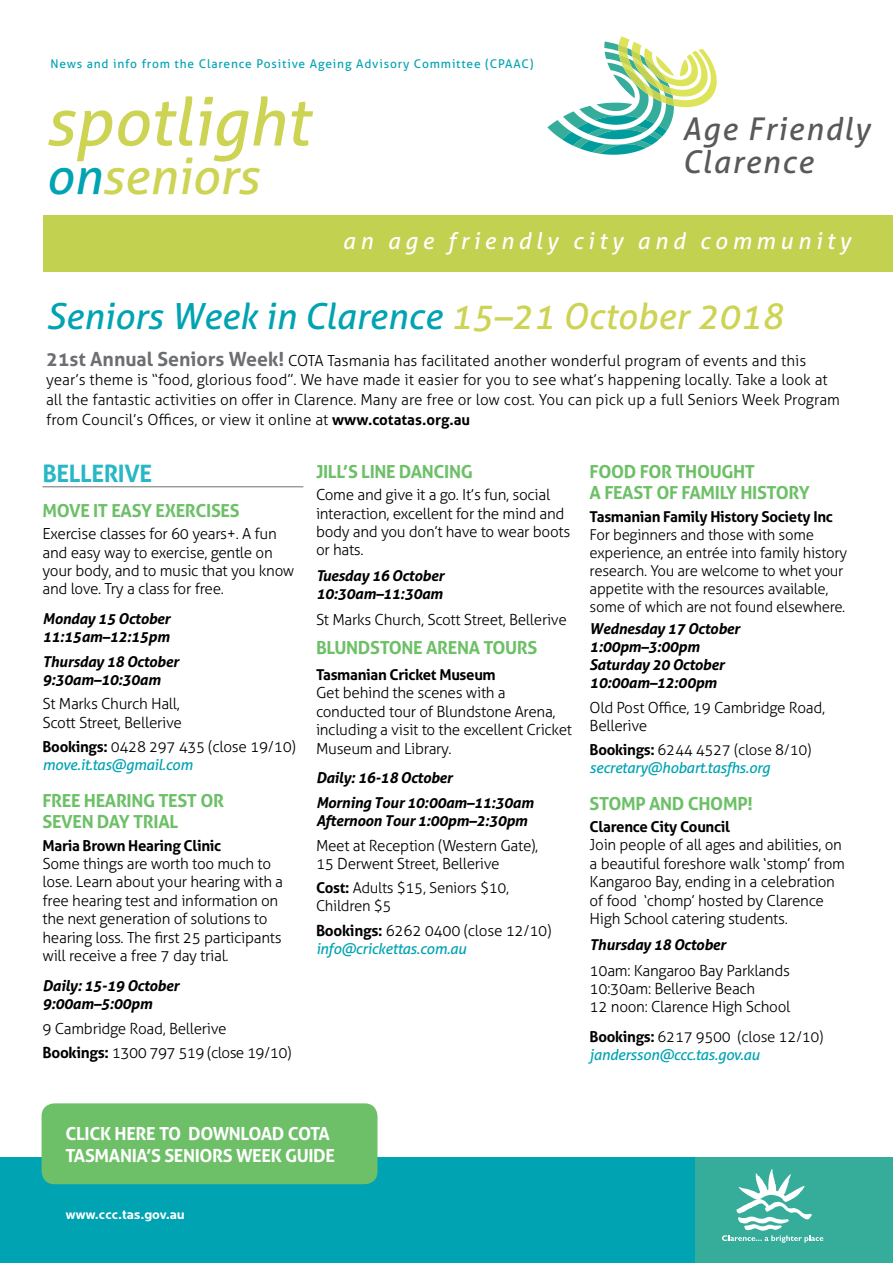
<style>
.page{position:relative;width:893px;height:1263px;background:#fff}
.page>*{position:absolute;margin:0;border:0;box-sizing:border-box;transform-origin:0 0}
.t1{font:italic 66.6px "Aller";color:#cdd353}
.t2{font:italic 49.95px "Aller";color:#cdd353}
.t3{font:italic 36px "Aller";color:#00a3b2}
.t4{font:italic 31.35px "Aller";letter-spacing:.05em;color:#58595b}
.BLUE_Heading{font:700 24px "Aller";letter-spacing:-.02em;color:#28b7c5}
.t5{font:italic 22.95px "Aller";letter-spacing:.2em;color:#fff}
.GREEEN_HEADING{font:700 18px/21.6px "Aller";letter-spacing:-.02em;color:#6dc067}
.GREEEN_HEADING-2{font:700 18px/21.6px "Aller";letter-spacing:-.02em;color:#fff}
.Main_Text_10pt_Aller{font:700 18px "Aller";letter-spacing:-.02em;color:#6dc067}
.Main_Text_10pt_Aller-2{font:300 15.3px/18.3px "Aller";letter-spacing:-.02em;color:#000}
.Main_Text_10pt_Aller-3{font:300 15.3px/19.8px "Aller";color:#000}
.SPOT_italic_dates{font:300 15.3px/18.3px "Aller";letter-spacing:-.02em;color:#000}
.SPOT_italic_dates-2{font:300 15.3px "Aller";letter-spacing:-.04em;color:#000}
.SPOT_italic_dates-3{font:italic 700 15px/18px "Aller";letter-spacing:-.02em;color:#000}
.SPOT_BODY{font:300 15px/18px "Aller";letter-spacing:-.02em;color:#000}
.SPOT_italic_dates-4{font:italic 15px/18px "Aller";letter-spacing:-.02em;color:#00a3b2}
.SPOT_PLace{font:700 15px "Aller";letter-spacing:-.02em;color:#000}
.Main_Text_10pt_Aller-4{font:italic 700 15px/18px "Aller";letter-spacing:-.02em;color:#000}
.SPOT_italic_dates-5{font:300 15px/18px "Aller";letter-spacing:-.02em;color:#000}
.t6{font:700 13.5px "Locator";letter-spacing:-.01em;color:#fff}
.t7{font:12px "Aller";letter-spacing:.07em;color:#00a3b2}
.s1{color:#00a3b2}
.s2{color:#cdd353}
.s3{font-weight:700;font-size:19.5px;color:#6d6e71}
.s4{font-weight:700;font-size:15px}
.s5{font-size:15px}
.s6{font-weight:700}
.s7{font-weight:700;font-style:normal;color:#000}
.s8{font-weight:300;font-style:normal;color:#000}
</style>
<div class="page">
<div style="left:0;top:1157px;width:699px;height:106px;background:#00a3b2"></div>
<div style="left:695px;top:1157px;width:198px;height:106px;background:#36ad9a"></div>
<div style="left:44px;top:215px;width:849px;height:56px;background:#c2d14f"></div>
<hr style="left:43px;top:486px;width:260px;height:1px;background:#6d6e71">
<svg style="left:547px;top:36px;width:170px;height:119px"></svg>
<svg style="left:722px;top:1169px;width:101px;height:74px"></svg>
<div style="left:42px;top:1103px;width:335px;height:81px;background:#6dc067;border-radius:13px"></div>
<p class="t7" style="left:50px;top:57px;width:485px">News and info from the Clarence Positive Ageing Advisory Committee (CPAAC)</p>
<p class="t1" style="left:45px;top:81px;width:265px">spotlight</p>
<p class="t2" style="left:45px;top:146px;width:215px"><span class="s1">on</span>seniors</p>
<p class="t4" style="left:682px;top:110px;width:189px">Age Friendly</p>
<p class="t4" style="left:682px;top:143px;width:132px">Clarence</p>
<p class="t5" style="left:343px;top:227px;width:510px">an age friendly city and community</p>
<p class="t3" style="left:46px;top:294px;width:738px">Seniors Week in Clarence <span class="s2">15–21 October 2018</span></p>
<p class="Main_Text_10pt_Aller-3" style="left:46px;top:350px;width:795px"><span class="s3">21st Annual Seniors Week!</span> COTA Tasmania has facilitated another wonderful program of events and this year’s theme is “food, glorious food”. We have made it easier for you to see what’s happening locally. Take a look at all the fantastic activities on offer in Clarence. Many are free or low cost. You can pick up a full Seniors Week Program from Council’s Offices, or view it online at <span class="s4">www.cotatas.org.au</span></p>
<p class="BLUE_Heading" style="left:43px;top:459px;width:111px">BELLERIVE</p>
<p class="GREEEN_HEADING" style="left:43px;top:499px;width:199px">MOVE IT EASY EXERCISES</p>
<p class="Main_Text_10pt_Aller-2" style="left:43px;top:525px;width:253px">Exercise classes for 60 years+. A fun and easy way to exercise, gentle on your body, and to music that you know and love. Try a class for free.</p>
<p class="SPOT_italic_dates-3" style="left:43px;top:610px;width:129px">Monday 15 October<br>11:15am–12:15pm</p>
<p class="SPOT_italic_dates-3" style="left:43px;top:652px;width:138px">Thursday 18 October<br>9:30am–10:30am</p>
<p class="SPOT_italic_dates" style="left:43px;top:695px;width:141px">St Marks Church Hall,<br>Scott Street, Bellerive</p>
<p class="SPOT_italic_dates" style="left:43px;top:738px;width:255px"><span class="s4">Bookings:</span> <span class="s5">0428 297 435</span> (close 19/10)</p>
<p class="SPOT_italic_dates-4" style="left:43px;top:756px;width:152px">move.it.tas@gmail.com</p>
<p class="GREEEN_HEADING" style="left:43px;top:789px;width:183px">FREE HEARING TEST OR<br>SEVEN DAY TRIAL</p>
<p class="SPOT_PLace" style="left:43px;top:836px;width:180px">Maria Brown Hearing Clinic</p>
<p class="Main_Text_10pt_Aller-2" style="left:43px;top:854px;width:242px">Some things are worth too much to lose. Learn about your hearing with a free hearing test and information on the next generation of solutions to hearing loss. The first 25 participants will receive a free 7 day trial.</p>
<p class="SPOT_italic_dates-3" style="left:43px;top:976px;width:138px">Daily: 15-19 October<br>9:00am–5:00pm</p>
<p class="SPOT_italic_dates" style="left:43px;top:1019px;width:186px">9 Cambridge Road, Bellerive</p>
<p class="SPOT_italic_dates-2" style="left:43px;top:1044px;width:250px"><span class="s6">Bookings:</span> 1300 797 519 (close 19/10)</p>
<p class="GREEEN_HEADING" style="left:316px;top:460px;width:158px">JILL’S LINE DANCING</p>
<p class="Main_Text_10pt_Aller-2" style="left:316px;top:486px;width:256px">Come and give it a go. It’s fun, social interaction, excellent for the mind and body and you don’t have to wear boots or hats.</p>
<p class="Main_Text_10pt_Aller-4" style="left:316px;top:567px;width:129px">Tuesday 16 October<br>10:30am–11:30am</p>
<p class="Main_Text_10pt_Aller-2" style="left:316px;top:611px;width:252px">St Marks Church, Scott Street, Bellerive</p>
<p class="Main_Text_10pt_Aller" style="left:316px;top:637px;width:223px">BLUNDSTONE ARENA TOURS</p>
<p class="SPOT_PLace" style="left:316px;top:665px;width:181px">Tasmanian Cricket Museum</p>
<p class="Main_Text_10pt_Aller-2" style="left:316px;top:684px;width:257px">Get behind the scenes with a conducted tour of Blundstone Arena, including a visit to the excellent Cricket<br>Museum and Library.</p>
<p class="SPOT_italic_dates-3" style="left:316px;top:769px;width:138px">Daily: 16-18 October</p>
<p class="SPOT_italic_dates-3" style="left:316px;top:793px;width:219px">Morning Tour 10:00am–11:30am<br>Afternoon Tour 1:00pm–2:30pm</p>
<p class="SPOT_italic_dates" style="left:316px;top:836px;width:224px">Meet at Reception (Western Gate),<br>15 Derwent Street, Bellerive</p>
<p class="SPOT_italic_dates-5" style="left:316px;top:879px;width:195px"><span class="s6">Cost:</span> Adults $15, Seniors $10,<br>Children $5</p>
<p class="SPOT_italic_dates" style="left:316px;top:921px;width:237px"><span class="s6">Bookings:</span> 6262 0400 (close 12/10)</p>
<p class="SPOT_italic_dates-4" style="left:316px;top:940px;width:152px">info@crickettas.com.au</p>
<p class="GREEEN_HEADING" style="left:590px;top:460px;width:222px">FOOD FOR THOUGHT<br>A FEAST OF FAMILY HISTORY</p>
<p class="SPOT_PLace" style="left:590px;top:507px;width:245px">Tasmanian Family History Society Inc</p>
<p class="SPOT_BODY" style="left:590px;top:525px;width:259px">For beginners and those with some experience, an entrée into family history research. You are welcome to whet your appetite with the resources available, some of which are not found elsewhere.</p>
<p class="SPOT_italic_dates-3" style="left:590px;top:619px;width:152px">Wednesday 17 October<br>1:00pm–3:00pm<br>Saturday 20 October<br>10:00am–12:00pm</p>
<p class="SPOT_italic_dates" style="left:590px;top:698px;width:237px">Old Post Office, 19 Cambridge Road,<br>Bellerive</p>
<p class="SPOT_italic_dates-4" style="left:590px;top:741px;width:223px"><span class="s7">Bookings:</span> <span class="s8">6244 4527 (close 8/10) </span>secretary@hobart.tasfhs.org</p>
<p class="GREEEN_HEADING" style="left:590px;top:792px;width:165px">STOMP AND CHOMP!</p>
<p class="SPOT_PLace" style="left:590px;top:817px;width:142px">Clarence City Council</p>
<p class="Main_Text_10pt_Aller-2" style="left:590px;top:836px;width:257px">Join people of all ages and abilities, on a beautiful foreshore walk ‘stomp’ from Kangaroo Bay, ending in a celebration of food ‘chomp’ hosted by Clarence High School catering students.</p>
<p class="Main_Text_10pt_Aller-4" style="left:590px;top:935px;width:138px">Thursday 18 October</p>
<p class="Main_Text_10pt_Aller-2" style="left:590px;top:961px;width:202px">10am: Kangaroo Bay Parklands<br>10:30am: Bellerive Beach<br>12 noon: Clarence High School</p>
<p class="SPOT_italic_dates-4" style="left:590px;top:1028px;width:235px"><span class="s7">Bookings:</span> <span class="s8">6217 9500 (close 12/10) </span>jandersson@ccc.tas.gov.au</p>
<p class="GREEEN_HEADING-2" style="left:65px;top:1123px;width:271px">CLICK HERE TO DOWNLOAD COTA<br>TASMANIA’S SENIORS WEEK GUIDE</p>
<p class="t6" style="left:66px;top:1206px;width:121px">www.ccc.tas.gov.au</p>
</div>
